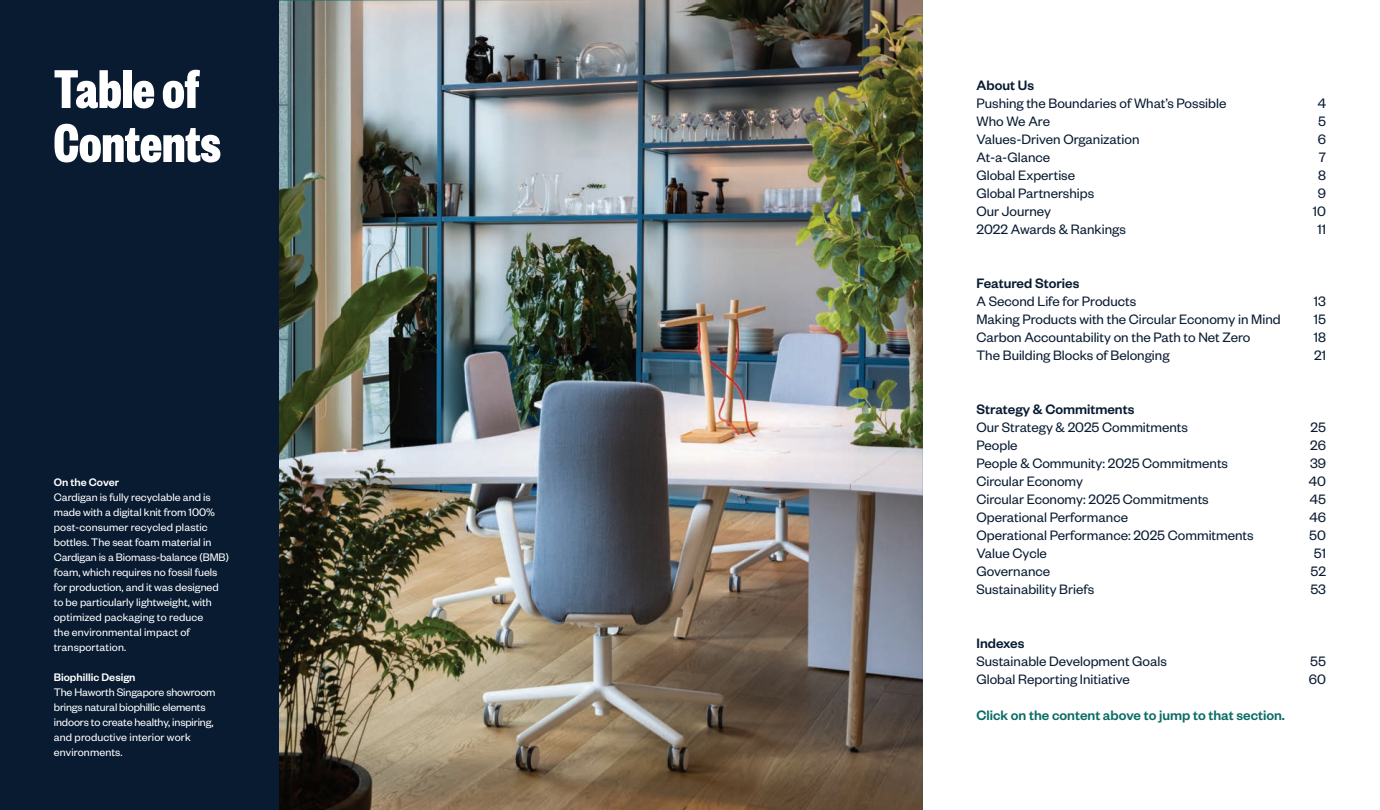
<style>
.page{position:relative;width:1380px;height:810px;background:#fff}
.page>*{position:absolute;margin:0;border:0;box-sizing:border-box;transform-origin:0 0}
.t1{font:60px/54px "Founders Grotesk Bold X Cnd";color:#fff}
.t2{font:15px "Founders Grotesk";color:#081b31}
.t3{font:500 15px "Founders Grotesk";color:#081b31}
.t4{font:500 15px "Founders Grotesk";color:#0a6b65}
.t5{font:12px/15px "Founders Grotesk";color:#fff}
.t6{font:500 12px "Founders Grotesk";color:#fff}
</style>
<div class="page">
<img style="left:278px;top:0;width:645px;height:810px">
<div style="left:0;top:0;width:278px;height:810px;background:#081b31"></div>
<h1 class="t1" style="left:54px;top:59px;width:169px">Table of<br>Contents</h1>
<p class="t6" style="left:54px;top:475px;width:67px">On the Cover</p>
<p class="t5" style="left:54px;top:489px;width:177px">Cardigan is fully recyclable and is made with a digital knit from 100% post-consumer recycled plastic bottles. The seat foam material in<br>Cardigan is a Biomass-balance (BMB) foam, which requires no fossil fuels for production, and it was designed to be particularly lightweight, with optimized packaging to reduce<br>the environmental impact of transportation.</p>
<p class="t6" style="left:54px;top:670px;width:83px">Biophillic Design</p>
<p class="t5" style="left:54px;top:684px;width:163px">The Haworth Singapore showroom brings natural biophillic elements indoors to create healthy, inspiring, and productive interior work environments.</p>
<p class="t3" style="left:976px;top:76px;width:59px">About Us</p>
<p class="t2" style="left:976px;top:94px;width:251px">Pushing the Boundaries of What’s Possible</p>
<p class="t2" style="left:1318px;top:94px;width:10px">4</p>
<p class="t2" style="left:976px;top:112px;width:75px">Who We Are</p>
<p class="t2" style="left:1318px;top:112px;width:9px">5</p>
<p class="t2" style="left:976px;top:130px;width:164px">Values-Driven Organization</p>
<p class="t2" style="left:1318px;top:130px;width:10px">6</p>
<p class="t2" style="left:976px;top:148px;width:75px">At-a-Glance</p>
<p class="t2" style="left:1319px;top:148px;width:9px">7</p>
<p class="t2" style="left:976px;top:166px;width:100px">Global Expertise</p>
<p class="t2" style="left:1318px;top:166px;width:9px">8</p>
<p class="t2" style="left:976px;top:184px;width:119px">Global Partnerships</p>
<p class="t2" style="left:1318px;top:184px;width:10px">9</p>
<p class="t2" style="left:976px;top:202px;width:76px">Our Journey</p>
<p class="t2" style="left:1313px;top:202px;width:15px">10</p>
<p class="t2" style="left:976px;top:220px;width:151px">2022 Awards &amp; Rankings</p>
<p class="t2" style="left:1317px;top:220px;width:10px">11</p>
<p class="t3" style="left:976px;top:274px;width:104px">Featured Stories</p>
<p class="t2" style="left:976px;top:292px;width:161px">A Second Life for Products</p>
<p class="t2" style="left:1314px;top:292px;width:14px">13</p>
<p class="t2" style="left:976px;top:310px;width:306px">Making Products with the Circular Economy in Mind</p>
<p class="t2" style="left:1314px;top:310px;width:14px">15</p>
<p class="t2" style="left:976px;top:328px;width:276px">Carbon Accountability on the Path to Net Zero</p>
<p class="t2" style="left:1314px;top:328px;width:14px">18</p>
<p class="t2" style="left:976px;top:346px;width:195px">The Building Blocks of Belonging</p>
<p class="t2" style="left:1314px;top:346px;width:13px">21</p>
<p class="t3" style="left:976px;top:400px;width:159px">Strategy &amp; Commitments</p>
<p class="t2" style="left:976px;top:418px;width:213px">Our Strategy &amp; 2025 Commitments</p>
<p class="t2" style="left:1311px;top:418px;width:17px">25</p>
<p class="t2" style="left:976px;top:436px;width:43px">People</p>
<p class="t2" style="left:1310px;top:436px;width:17px">26</p>
<p class="t2" style="left:976px;top:454px;width:253px">People &amp; Community: 2025 Commitments</p>
<p class="t2" style="left:1310px;top:454px;width:17px">39</p>
<p class="t2" style="left:976px;top:472px;width:108px">Circular Economy</p>
<p class="t2" style="left:1309px;top:472px;width:19px">40</p>
<p class="t2" style="left:976px;top:490px;width:234px">Circular Economy: 2025 Commitments</p>
<p class="t2" style="left:1310px;top:490px;width:18px">45</p>
<p class="t2" style="left:976px;top:508px;width:153px">Operational Performance</p>
<p class="t2" style="left:1310px;top:508px;width:18px">46</p>
<p class="t2" style="left:976px;top:526px;width:279px">Operational Performance: 2025 Commitments</p>
<p class="t2" style="left:1309px;top:526px;width:18px">50</p>
<p class="t2" style="left:976px;top:544px;width:72px">Value Cycle</p>
<p class="t2" style="left:1314px;top:544px;width:14px">51</p>
<p class="t2" style="left:976px;top:562px;width:75px">Governance</p>
<p class="t2" style="left:1311px;top:562px;width:17px">52</p>
<p class="t2" style="left:976px;top:580px;width:119px">Sustainability Briefs</p>
<p class="t2" style="left:1310px;top:580px;width:17px">53</p>
<p class="t3" style="left:976px;top:634px;width:50px">Indexes</p>
<p class="t2" style="left:976px;top:652px;width:192px">Sustainable Development Goals</p>
<p class="t2" style="left:1310px;top:652px;width:17px">55</p>
<p class="t2" style="left:976px;top:670px;width:155px">Global Reporting Initiative</p>
<p class="t2" style="left:1309px;top:670px;width:19px">60</p>
<p class="t4" style="left:976px;top:706px;width:310px">Click on the content above to jump to that section.</p>
</div>
